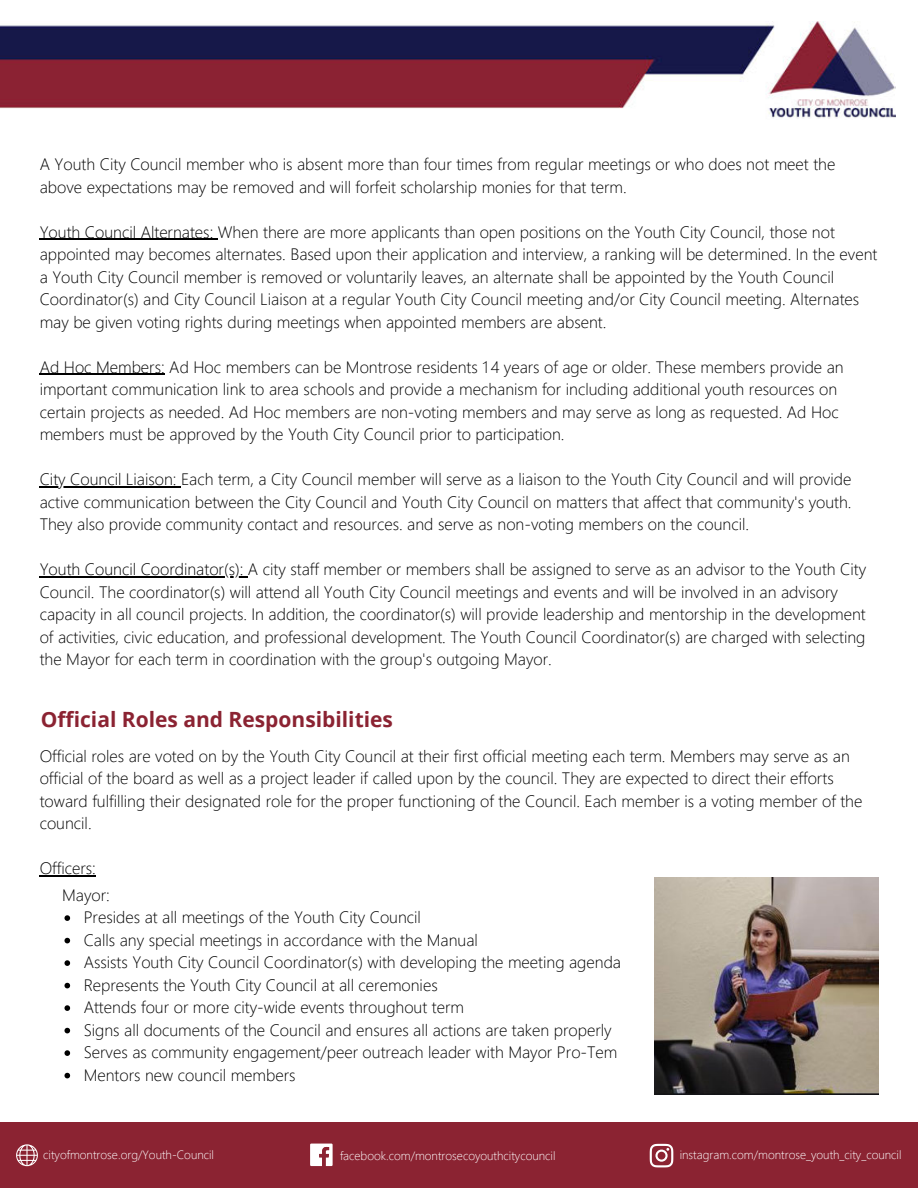
<style>
.page{position:relative;width:918px;height:1188px;background:#fff}
.page>*{position:absolute;margin:0;border:0;box-sizing:border-box;transform-origin:0 0}
.t1{font:700 21px "Open Sans";color:#8b2332}
.t2{font:300 16.5px/22.5px "Segoe UI";color:#000}
.t3{font:300 12px "Segoe UI";color:#fff}
</style>
<div class="page">
<img style="left:0;top:21px;width:896px;height:97px">
<hr style="left:40px;top:239px;width:178px;height:1px;background:#000">
<hr style="left:40px;top:374px;width:125px;height:1px;background:#000">
<hr style="left:40px;top:486px;width:141px;height:1px;background:#000">
<hr style="left:40px;top:576px;width:208px;height:1px;background:#000">
<hr style="left:40px;top:875px;width:56px;height:2px;background:#000">
<svg style="left:64px;top:915px;width:6px;height:6px"></svg>
<svg style="left:64px;top:938px;width:6px;height:5px"></svg>
<svg style="left:64px;top:960px;width:6px;height:6px"></svg>
<svg style="left:64px;top:983px;width:6px;height:5px"></svg>
<svg style="left:64px;top:1005px;width:6px;height:6px"></svg>
<svg style="left:64px;top:1028px;width:6px;height:5px"></svg>
<svg style="left:64px;top:1050px;width:6px;height:6px"></svg>
<svg style="left:64px;top:1073px;width:6px;height:5px"></svg>
<img style="left:655px;top:877px;width:223px;height:218px">
<div style="left:0;top:1122px;width:918px;height:66px;background:#8b2332"></div>
<svg style="left:310px;top:1144px;width:23px;height:22px"></svg>
<svg style="left:650px;top:1144px;width:23px;height:23px"></svg>
<svg style="left:16px;top:1144px;width:22px;height:22px"></svg>
<p class="t2" style="left:40px;top:151px;width:797px">A Youth City Council member who is absent more than four times from regular meetings or who does not meet the above expectations may be removed and will forfeit scholarship monies for that term.</p>
<p class="t2" style="left:40px;top:219px;width:839px">Youth Council Alternates: When there are more applicants than open positions on the Youth City Council, those not appointed may becomes alternates. Based upon their application and interview, a ranking will be determined. In the event a Youth City Council member is removed or voluntarily leaves, an alternate shall be appointed by the Youth Council Coordinator(s) and City Council Liaison at a regular Youth City Council meeting and/or City Council meeting. Alternates may be given voting rights during meetings when appointed members are absent.</p>
<p class="t2" style="left:40px;top:354px;width:806px">Ad Hoc Members: Ad Hoc members can be Montrose residents 1 4 years of age or older. These members provide an important communication link to area schools and provide a mechanism for including additional youth resources on certain projects as needed. Ad Hoc members are non-voting members and may serve as long as requested. Ad Hoc members must be approved by the Youth City Council prior to participation.</p>
<p class="t2" style="left:40px;top:466px;width:813px;text-align:justify">City Council Liaison: Each term, a City Council member will serve as a liaison to the Youth City Council and will provide active communication between the City Council and Youth City Council on matters that affect that community's youth.<br>They also provide community contact and resources. and serve as non-voting members on the council.</p>
<p class="t2" style="left:40px;top:556px;width:828px">Youth Council Coordinator(s): A city staff member or members shall be assigned to serve as an advisor to the Youth City Council. The coordinator(s) will attend all Youth City Council meetings and events and will be involved in an advisory capacity in all council projects. In addition, the coordinator(s) will provide leadership and mentorship in the development of activities, civic education, and professional development. The Youth Council Coordinator(s) are charged with selecting the Mayor for each term in coordination with the group's outgoing Mayor.</p>
<p class="t1" style="left:41px;top:704px;width:354px">Official Roles and Responsibilities</p>
<p class="t2" style="left:40px;top:743px;width:824px">Official roles are voted on by the Youth City Council at their first official meeting each term. Members may serve as an official of the board as well as a project leader if called upon by the council. They are expected to direct their efforts toward fulfilling their designated role for the proper functioning of the Council. Each member is a voting member of the council.</p>
<p class="t2" style="left:40px;top:856px;width:58px">Officers:</p>
<p class="t2" style="left:84px;top:904px;width:539px">Presides at all meetings of the Youth City Council<br>Calls any special meetings in accordance with the Manual<br>Assists Youth City Council Coordinator(s) with developing the meeting agenda Represents the Youth City Council at all ceremonies<br>Attends four or more city-wide events throughout term<br>Signs all documents of the Council and ensures all actions are taken properly Serves as community engagement/peer outreach leader with Mayor Pro-Tem Mentors new council members</p>
<p class="t2" style="left:62px;top:882px;width:49px">Mayor:</p>
<p class="t3" style="left:43px;top:1144px;width:172px">cityofmontrose.org/Youth-Council</p>
<p class="t3" style="left:340px;top:1144px;width:217px">facebook.com/montrosecoyouthcitycouncil</p>
<p class="t3" style="left:680px;top:1144px;width:223px">instagram.com/montrose_youth_city_council</p>
</div>
